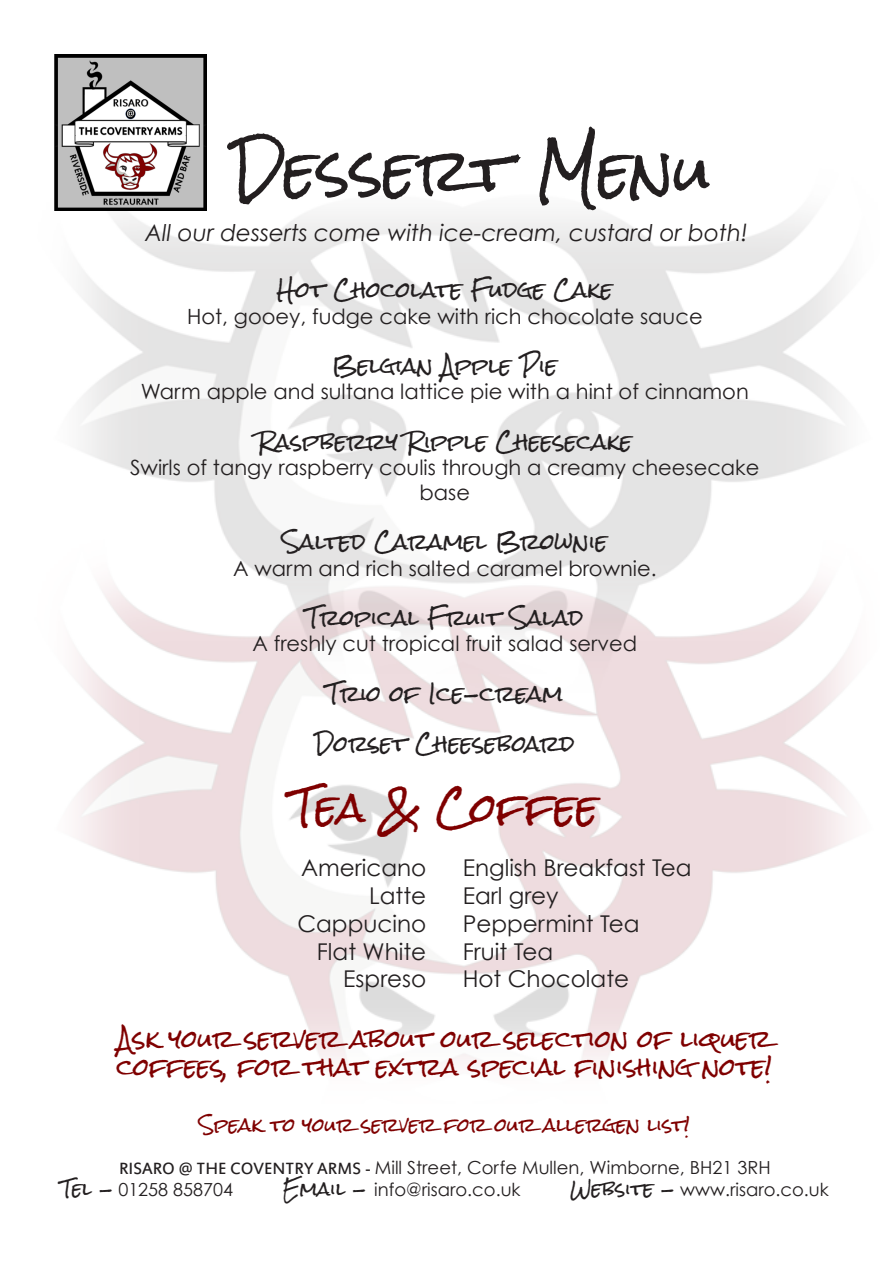
<style>
.page{position:relative;width:893px;height:1263px;background:#fff}
.page>*{position:absolute;margin:0;border:0;box-sizing:border-box;transform-origin:0 0}
.t1{font:57.75px "Rock Salt";color:#231f20}
.t2{font:38.55px "Rock Salt";color:#7f0000}
.t3{font:23.1px "Century Gothic";color:#231f20}
.t4{font:23.1px/27.8px "Rock Salt";color:#7f0000}
.t5{font:italic 23.1px "Century Gothic";color:#231f20}
.t6{font:21px/25.2px "Century Gothic";color:#231f20;text-align:center}
.t7{font:21px "Rock Salt";color:#231f20}
.t8{font:18px "Century Gothic";color:#231f20}
.t9{font:18px "Rock Salt";color:#7f0000}
.s1{font-family:"Estrangelo Edessa"}
.s2{font-family:"Rock Salt"}
</style>
<div class="page">
<img style="left:54px;top:210px;width:793px;height:851px">
<img style="left:54px;top:54px;width:153px;height:156px">
<p class="t1" style="left:232px;top:140px;width:481px">Dessert Menu</p>
<p class="t5" style="left:145px;top:218px;width:604px">All our desserts come with ice-cream, custard or both!</p>
<p class="t7" style="left:277px;top:279px;width:337px">Hot Chocolate Fudge Cake</p>
<p class="t6" style="left:187px;top:303px;width:517px">Hot, gooey, fudge cake with rich chocolate sauce</p>
<p class="t7" style="left:332px;top:354px;width:227px">Belgian Apple Pie</p>
<p class="t6" style="left:141px;top:379px;width:609px">Warm apple and sultana lattice pie with a hint of cinnamon</p>
<p class="t7" style="left:257px;top:430px;width:376px">Raspberry Ripple Cheesecake</p>
<p class="t6" style="left:130px;top:454px;width:631px">Swirls of tangy raspberry coulis through a creamy cheesecake base</p>
<p class="t7" style="left:282px;top:531px;width:327px">Salted Caramel Brownie</p>
<p class="t6" style="left:233px;top:555px;width:425px">A warm and rich salted caramel brownie.</p>
<p class="t7" style="left:306px;top:606px;width:279px">Tropical Fruit Salad</p>
<p class="t6" style="left:252px;top:631px;width:386px">A freshly cut tropical fruit salad served</p>
<p class="t7" style="left:327px;top:682px;width:238px">Trio of Ice-cream</p>
<p class="t7" style="left:315px;top:732px;width:261px">Dorset Cheeseboard</p>
<p class="t2" style="left:291px;top:788px;width:309px">Tea &amp; Coffee</p>
<p class="t3" style="left:301px;top:854px;width:127px">Americano</p>
<p class="t3" style="left:369px;top:882px;width:59px">Latte</p>
<p class="t3" style="left:297px;top:909px;width:130px">Cappucino</p>
<p class="t3" style="left:317px;top:937px;width:111px">Flat White</p>
<p class="t3" style="left:343px;top:965px;width:85px">Espreso</p>
<p class="t3" style="left:463px;top:854px;width:230px">English Breakfast Tea</p>
<p class="t3" style="left:463px;top:882px;width:97px">Earl grey</p>
<p class="t3" style="left:463px;top:909px;width:178px">Peppermint Tea</p>
<p class="t3" style="left:463px;top:937px;width:92px">Fruit Tea</p>
<p class="t3" style="left:463px;top:965px;width:168px">Hot Chocolate</p>
<p class="t4" style="left:117px;top:1027px;width:657px">Ask your server about our selection of liquer coffees, for that extra special finishing note!</p>
<p class="t9" style="left:199px;top:1115px;width:492px">Speak to your server for our allergen list!</p>
<p class="t8" style="left:119px;top:1156px;width:653px"><span class="s1">RISARO @ THE COVENTRY ARMS -</span> Mill Street, Corfe Mullen, Wimborne, BH21 3RH</p>
<p class="t8" style="left:61px;top:1178px;width:174px"><span class="s2">Tel -</span> 01258 858704</p>
<p class="t8" style="left:283px;top:1178px;width:239px"><span class="s2">Email -</span> info@risaro.co.uk</p>
<p class="t8" style="left:570px;top:1178px;width:260px"><span class="s2">Website -</span> www.risaro.co.uk</p>
</div>
